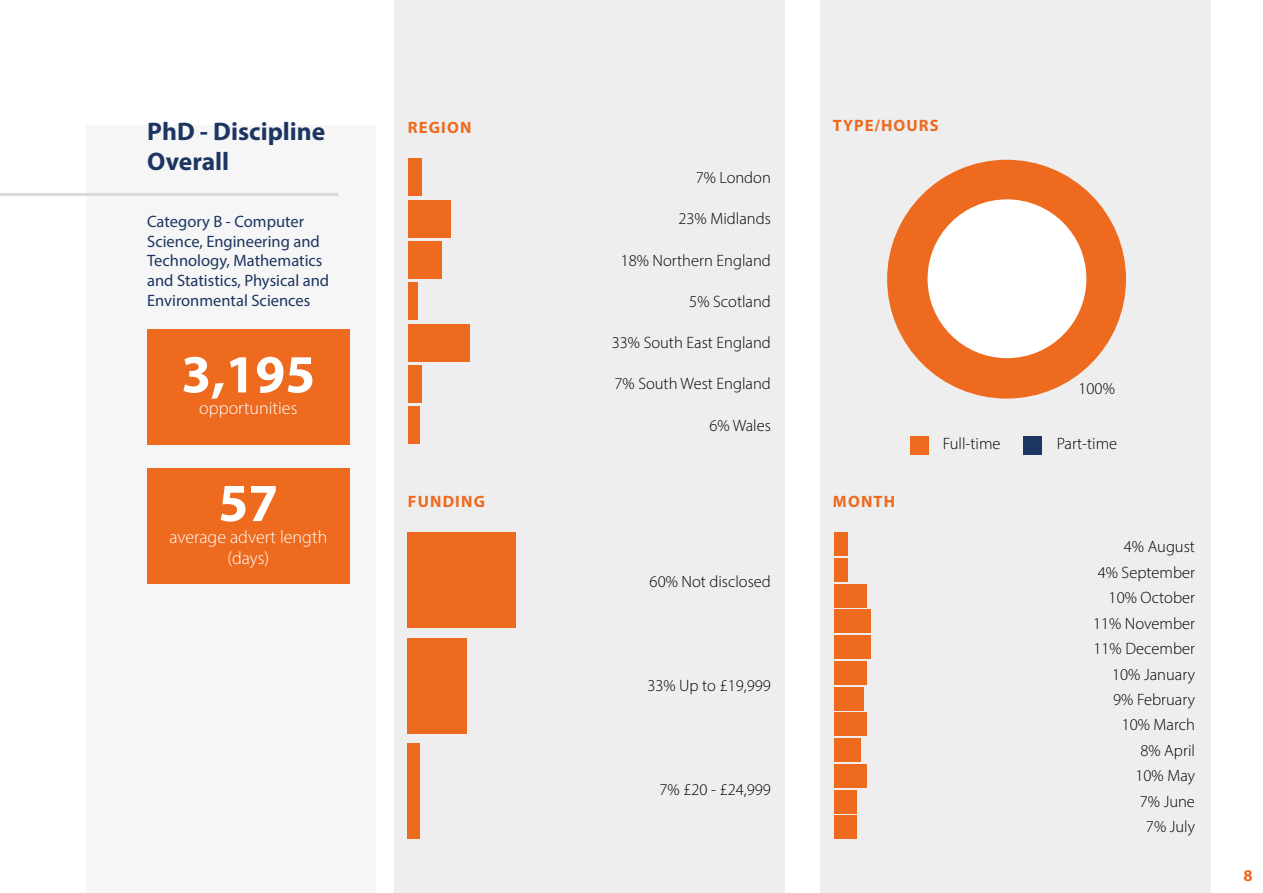
<style>
.page{position:relative;width:1263px;height:893px;background:#fff}
.page>*{position:absolute;margin:0;border:0;box-sizing:border-box;transform-origin:0 0}
.t1{font:700 54px "Myriad Pro";color:#fff}
.t2{font:700 25.5px/30.6px "Myriad Pro";color:#1d3661}
.t3{font:300 18px/21.6px "Myriad Pro";color:#fff;text-align:center}
.t4{font:300 16.5px/25.5px "Myriad Pro";color:#000;text-align:right}
.t5{font:16.5px/19.8px "Myriad Pro";color:#1d3661}
.t6{font:700 16.5px "Myriad Pro";letter-spacing:.07em;color:#ed6a1e}
</style>
<div class="page">
<div style="left:86px;top:126px;width:289px;height:767px;background:#f6f6f6"></div>
<hr style="left:0;top:193px;width:338px;height:3px;background:#dadada">
<div style="left:147px;top:329px;width:202px;height:115px;background:#ed6a1e"></div>
<div style="left:147px;top:468px;width:202px;height:116px;background:#ed6a1e"></div>
<div style="left:394px;top:0;width:390px;height:893px;background:#eee"></div>
<div style="left:820px;top:0;width:390px;height:893px;background:#eee"></div>
<div style="left:887px;top:160px;width:239px;height:239px;background:#ed6a1e;border-radius:50%"></div>
<div style="left:927px;top:199px;width:159px;height:159px;background:#fff;border-radius:50%"></div>
<div style="left:1023px;top:437px;width:19px;height:18px;background:#1d3661"></div>
<div style="left:910px;top:437px;width:18px;height:18px;background:#ed6a1e"></div>
<div style="left:834px;top:816px;width:23px;height:23px;background:#ed6a1e"></div>
<div style="left:834px;top:790px;width:23px;height:23px;background:#ed6a1e"></div>
<div style="left:834px;top:764px;width:33px;height:23px;background:#ed6a1e"></div>
<div style="left:834px;top:738px;width:26px;height:24px;background:#ed6a1e"></div>
<div style="left:834px;top:713px;width:33px;height:23px;background:#ed6a1e"></div>
<div style="left:834px;top:687px;width:29px;height:23px;background:#ed6a1e"></div>
<div style="left:834px;top:661px;width:33px;height:23px;background:#ed6a1e"></div>
<div style="left:834px;top:636px;width:36px;height:23px;background:#ed6a1e"></div>
<div style="left:834px;top:610px;width:36px;height:23px;background:#ed6a1e"></div>
<div style="left:834px;top:584px;width:33px;height:23px;background:#ed6a1e"></div>
<div style="left:834px;top:558px;width:13px;height:23px;background:#ed6a1e"></div>
<div style="left:834px;top:533px;width:13px;height:23px;background:#ed6a1e"></div>
<div style="left:408px;top:744px;width:12px;height:95px;background:#ed6a1e"></div>
<div style="left:408px;top:638px;width:59px;height:95px;background:#ed6a1e"></div>
<div style="left:408px;top:533px;width:108px;height:95px;background:#ed6a1e"></div>
<div style="left:408px;top:407px;width:12px;height:37px;background:#ed6a1e"></div>
<div style="left:408px;top:365px;width:13px;height:38px;background:#ed6a1e"></div>
<div style="left:408px;top:324px;width:62px;height:37px;background:#ed6a1e"></div>
<div style="left:408px;top:283px;width:10px;height:37px;background:#ed6a1e"></div>
<div style="left:408px;top:241px;width:34px;height:38px;background:#ed6a1e"></div>
<div style="left:408px;top:200px;width:43px;height:37px;background:#ed6a1e"></div>
<div style="left:408px;top:159px;width:13px;height:37px;background:#ed6a1e"></div>
<h2 class="t2" style="left:147px;top:115px;width:180px">PhD - Discipline<br>Overall</h2>
<p class="t5" style="left:147px;top:211px;width:184px">Category B - Computer<br>Science, Engineering and<br>Technology, Mathematics and Statistics, Physical and<br>Environmental Sciences</p>
<h1 class="t1" style="left:181px;top:339px;width:135px">3,195</h1>
<p class="t3" style="left:199px;top:397px;width:100px">opportunities</p>
<h1 class="t1" style="left:218px;top:468px;width:61px">57</h1>
<p class="t3" style="left:169px;top:526px;width:159px">average advert length (days)</p>
<p class="t6" style="left:408px;top:117px;width:65px">REGION</p>
<p class="t6" style="left:408px;top:490px;width:79px">FUNDING</p>
<p class="t4" style="left:696px;top:165px;width:77px">7% London</p>
<p class="t4" style="left:678px;top:206px;width:94px">23% Midlands</p>
<p class="t4" style="left:621px;top:247px;width:152px">18% Northern England</p>
<p class="t4" style="left:689px;top:288px;width:83px">5% Scotland</p>
<p class="t4" style="left:612px;top:330px;width:161px">33% South East England</p>
<p class="t4" style="left:614px;top:371px;width:158px">7% South West England</p>
<p class="t4" style="left:709px;top:412px;width:63px">6% Wales</p>
<p class="t4" style="left:650px;top:569px;width:123px">60% Not disclosed</p>
<p class="t4" style="left:647px;top:673px;width:125px">33% Up to £19,999</p>
<p class="t4" style="left:660px;top:776px;width:113px">7% £20 - £24,999</p>
<p class="t6" style="left:833px;top:115px;width:107px">TYPE/HOURS</p>
<p class="t6" style="left:833px;top:490px;width:64px">MONTH</p>
<p class="t4" style="left:1078px;top:376px;width:38px">100%</p>
<p class="t4" style="left:943px;top:431px;width:59px">Full-time</p>
<p class="t4" style="left:1057px;top:431px;width:62px">Part-time</p>
<p class="t4" style="left:1093px;top:534px;width:103px">4% August<br>4% September<br>10% October<br>11% November<br>11% December<br>10% January<br>9% February<br>10% March<br>8% April<br>10% May<br>7% June<br>7% July</p>
<p class="t6" style="left:1243px;top:865px;width:11px">8</p>
</div>
